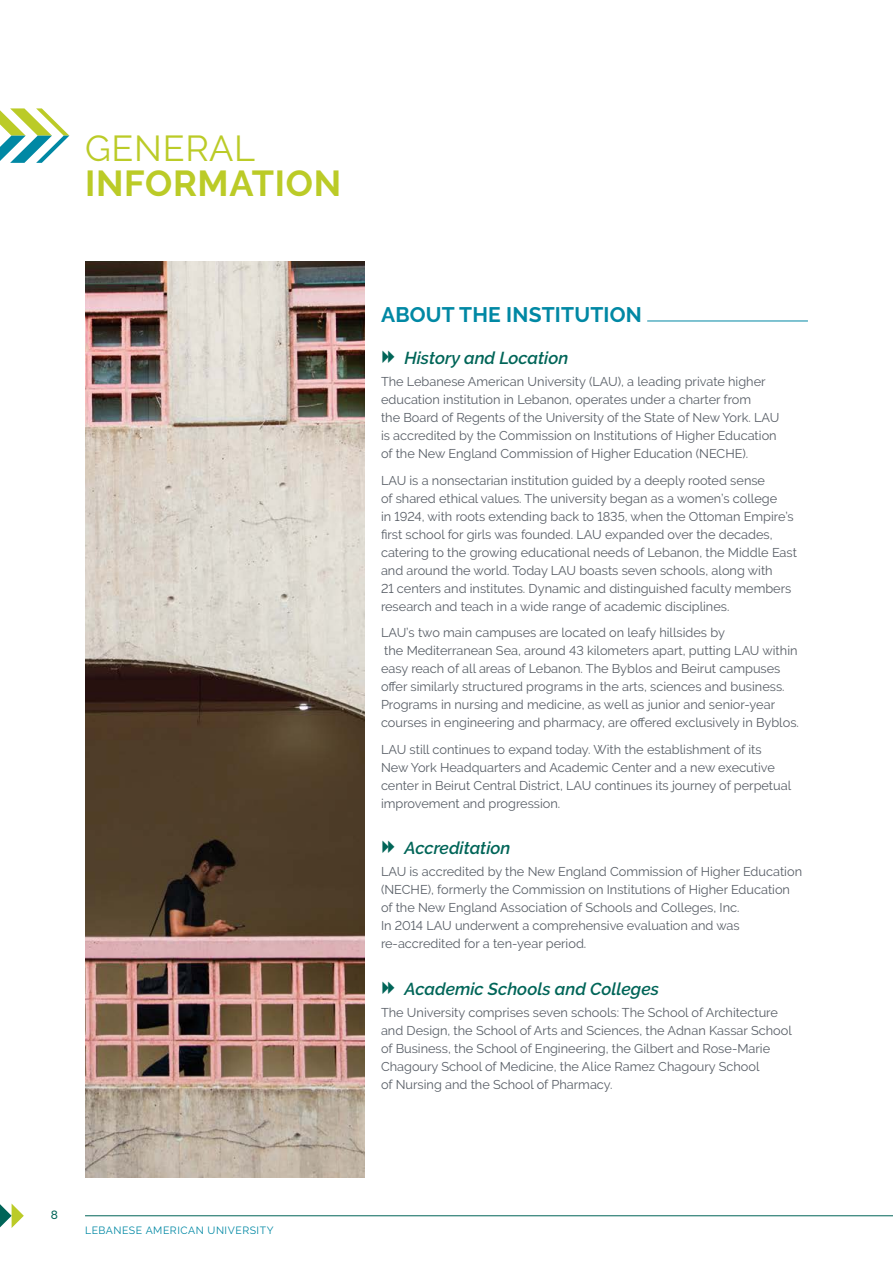
<style>
.page{position:relative;width:893px;height:1263px;background:#fff}
.page>*{position:absolute;margin:0;border:0;box-sizing:border-box;transform-origin:0 0}
.t1{font:700 36px "Raleway";letter-spacing:.02em;color:#bbcb27}
.t2{font:36px "Raleway";letter-spacing:.02em;color:#bbcb27}
.t3{font:700 21px "Raleway";letter-spacing:.01em;color:#0088a4}
.t4{font:italic 600 17.25px "Raleway";color:#006558}
.t5{font:12.75px/18px "Raleway";color:#585e66}
.t6{font:500 12px "Raleway";color:#006558}
.t7{font:10.5px "Raleway";letter-spacing:.05em;color:#0088a4}
</style>
<div class="page">
<hr style="left:85px;top:1215px;width:808px;height:1px;background:#006558">
<svg style="left:0;top:1203px;width:24px;height:25px"></svg>
<img style="left:85px;top:261px;width:279px;height:917px">
<hr style="left:647px;top:321px;width:161px;height:1px;background:#0088a4">
<svg style="left:0;top:108px;width:69px;height:55px"></svg>
<h1 class="t2" style="left:85px;top:128px;width:172px">GENERAL</h1>
<h1 class="t1" style="left:85px;top:163px;width:258px">INFORMATION</h1>
<h2 class="t3" style="left:381px;top:302px;width:262px">ABOUT THE INSTITUTION</h2>
<h3 class="t4" style="left:404px;top:348px;width:165px">History and Location</h3>
<p class="t5" style="left:381px;top:373px;width:400px">The Lebanese American University (LAU), a leading private higher education institution in Lebanon, operates under a charter from<br>the Board of Regents of the University of the State of New York. LAU is accredited by the Commission on Institutions of Higher Education of the New England Commission of Higher Education (NECHE).</p>
<p class="t5" style="left:381px;top:471px;width:418px">LAU is a nonsectarian institution guided by a deeply rooted sense<br>of shared ethical values. The university began as a women’s college<br>in 1924, with roots extending back to 1835, when the Ottoman Empire’s first school for girls was founded. LAU expanded over the decades, catering to the growing educational needs of Lebanon, the Middle East and around the world. Today LAU boasts seven schools, along with<br>21 centers and institutes. Dynamic and distinguished faculty members research and teach in a wide range of academic disciplines.</p>
<p class="t5" style="left:381px;top:624px;width:419px">LAU’s two main campuses are located on leafy hillsides by<br>the Mediterranean Sea, around 43 kilometers apart, putting LAU within easy reach of all areas of Lebanon. The Byblos and Beirut campuses offer similarly structured programs in the arts, sciences and business.<br>Programs in nursing and medicine, as well as junior and senior-year courses in engineering and pharmacy, are offered exclusively in Byblos.</p>
<p class="t5" style="left:381px;top:740px;width:412px">LAU still continues to expand today. With the establishment of its New York Headquarters and Academic Center and a new executive center in Beirut Central District, LAU continues its journey of perpetual improvement and progression.</p>
<h3 class="t4" style="left:404px;top:838px;width:107px">Accreditation</h3>
<p class="t5" style="left:381px;top:863px;width:423px">LAU is accredited by the New England Commission of Higher Education (NECHE), formerly the Commission on Institutions of Higher Education of the New England Association of Schools and Colleges, Inc.<br>In 2014 LAU underwent a comprehensive evaluation and was re-accredited for a ten-year period.</p>
<h3 class="t4" style="left:404px;top:978px;width:256px">Academic Schools and Colleges</h3>
<p class="t5" style="left:381px;top:1003px;width:412px">The University comprises seven schools: The School of Architecture and Design, the School of Arts and Sciences, the Adnan Kassar School of Business, the School of Engineering, the Gilbert and Rose-Marie Chagoury School of Medicine, the Alice Ramez Chagoury School<br>of Nursing and the School of Pharmacy.</p>
<p class="t6" style="left:51px;top:1208px;width:9px">8</p>
<p class="t7" style="left:85px;top:1224px;width:190px">LEBANESE AMERICAN UNIVERSITY</p>
</div>
